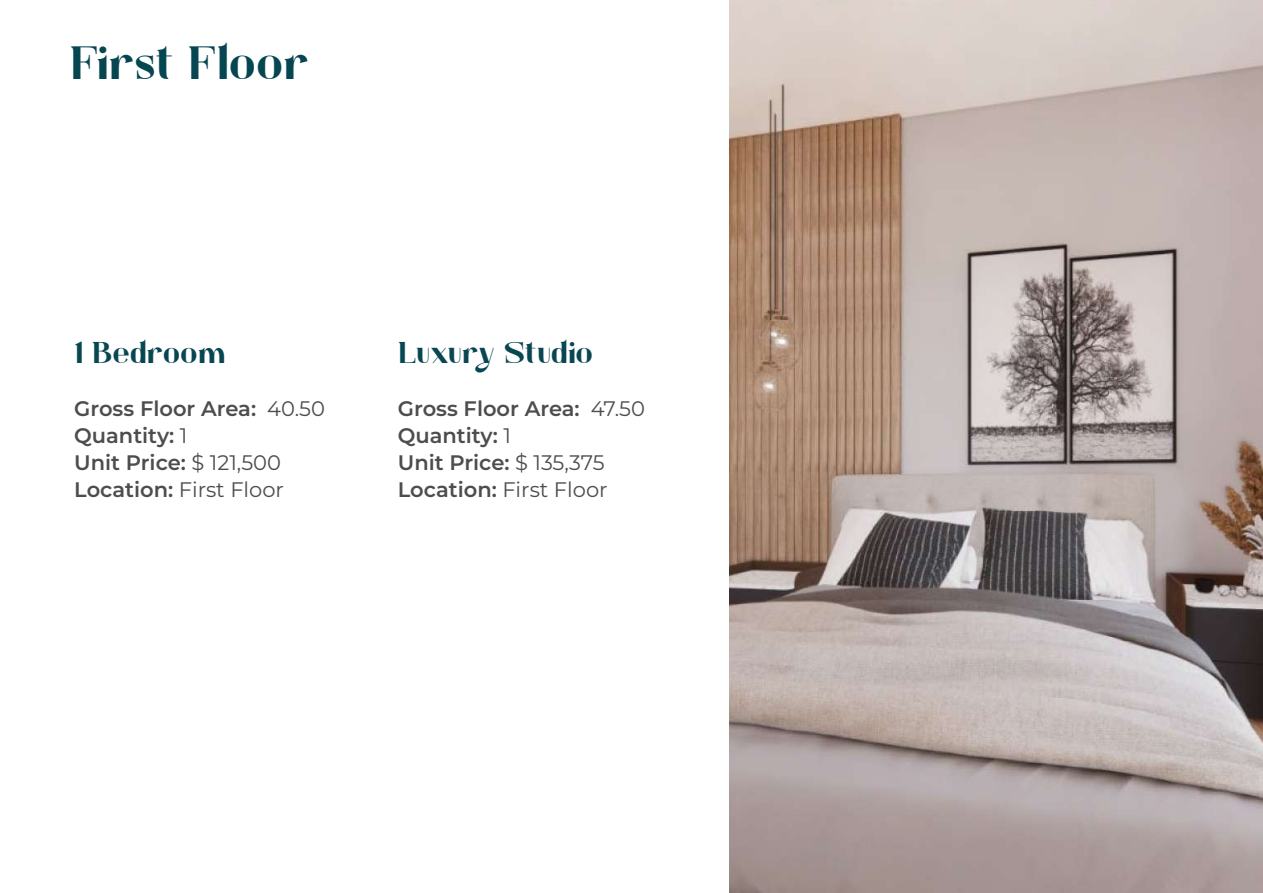
<style>
.page{position:relative;width:1263px;height:893px;background:#fff}
.page>*{position:absolute;margin:0;border:0;box-sizing:border-box;transform-origin:0 0}
.t1{font:46.5px "Calya";color:#054650}
.t2{font:30px "Calya";color:#084651}
.t3{font:600 21px/27px "Montserrat";color:#4c4d4d}
.s1{font-weight:400}
</style>
<div class="page">
<img style="left:729px;top:0;width:534px;height:892px">
<h1 class="t1" style="left:69px;top:37px;width:241px">First Floor</h1>
<h2 class="t2" style="left:74px;top:336px;width:153px">1 Bedroom</h2>
<p class="t3" style="left:74px;top:394px;width:252px">Gross Floor Area: <span class="s1">40.50<br></span>Quantity: <span class="s1">1<br></span>Unit Price: <span class="s1">$ 121,500<br></span>Location: <span class="s1">First Floor</span></p>
<h2 class="t2" style="left:398px;top:336px;width:197px">Luxury Studio</h2>
<p class="t3" style="left:398px;top:394px;width:249px">Gross Floor Area: <span class="s1">47.50<br></span>Quantity: <span class="s1">1<br></span>Unit Price: <span class="s1">$ 135,375<br></span>Location: <span class="s1">First Floor</span></p>
</div>
